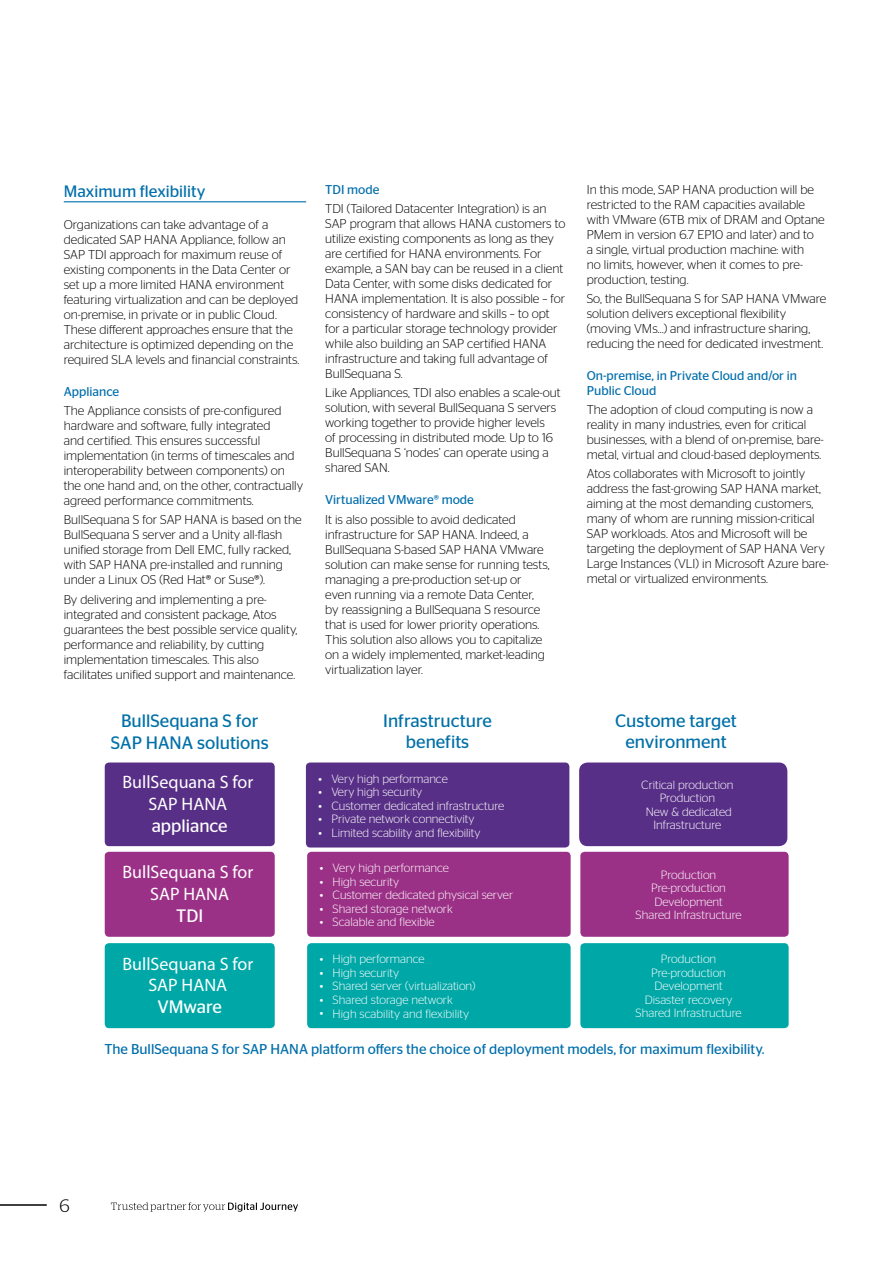
<style>
.page{position:relative;width:893px;height:1263px;background:#fff}
.page>*{position:absolute;margin:0;border:0;box-sizing:border-box;transform-origin:0 0}
.t1{font:18px/21.6px "Stag Sans";color:#0070a8;text-align:center}
.t2{font:18px/21.6px "Myriad Pro";color:#fff;text-align:center}
.t3{font:18px "Stag Sans";color:#fff}
.t4{font:300 18px "Stag";color:#000}
.t5{font:16.5px "Stag Sans";color:#006eab}
.t6{font:14.25px "Stag Sans";color:#006eab}
.t7{font:300 12.75px/15px "Stag Sans";color:#000}
.t8{font:12.75px/15px "Stag Sans";color:#006eab}
.t9{font:300 12px/13.5px "Stag Sans";color:#fff;text-align:center}
</style>
<div class="page">
<hr style="left:64px;top:201px;width:242px;height:1px;background:#006eab">
<div style="left:306px;top:762px;width:263px;height:85px;background:#582f86;border-radius:4px"></div>
<div style="left:307px;top:852px;width:264px;height:85px;background:#9b3187;border-radius:4px"></div>
<div style="left:307px;top:943px;width:264px;height:85px;background:#00a7a7;border-radius:4px"></div>
<div style="left:579px;top:762px;width:208px;height:84px;background:#582f86;border-radius:8px"></div>
<div style="left:580px;top:852px;width:209px;height:85px;background:#9b3187;border-radius:4px"></div>
<div style="left:580px;top:943px;width:209px;height:85px;background:#00a7a7;border-radius:4px"></div>
<div style="left:105px;top:762px;width:170px;height:84px;background:#582f86;border-radius:4px"></div>
<div style="left:105px;top:852px;width:170px;height:85px;background:#9b3187;border-radius:4px"></div>
<div style="left:105px;top:943px;width:170px;height:85px;background:#00a7a7;border-radius:4px"></div>
<hr style="left:0;top:1204px;width:47px;height:2px;background:#000">
<svg style="left:111px;top:1202px;width:187px;height:10px"></svg>
<p class="t5" style="left:64px;top:182px;width:143px">Maximum flexibility</p>
<p class="t7" style="left:64px;top:217px;width:237px">Organizations can take advantage of a dedicated SAP HANA Appliance, follow an SAP TDI approach for maximum reuse of existing components in the Data Center or set up a more limited HANA environment featuring virtualization and can be deployed on-premise, in private or in public Cloud.<br>These different approaches ensure that the architecture is optimized depending on the required SLA levels and financial constraints.</p>
<p class="t8" style="left:64px;top:384px;width:57px">Appliance</p>
<p class="t7" style="left:64px;top:403px;width:241px">The Appliance consists of pre-configured hardware and software, fully integrated<br>and certified. This ensures successful implementation (in terms of timescales and interoperability between components) on the one hand and, on the other, contractually agreed performance commitments.</p>
<p class="t7" style="left:64px;top:512px;width:239px">BullSequana S for SAP HANA is based on the BullSequana S server and a Unity all-flash unified storage from Dell EMC, fully racked, with SAP HANA pre-installed and running under a Linux OS (Red Hat® or Suse®).</p>
<p class="t7" style="left:64px;top:592px;width:235px">By delivering and implementing a pre&shy;integrated and consistent package, Atos guarantees the best possible service quality, performance and reliability, by cutting implementation timescales. This also facilitates unified support and maintenance.</p>
<p class="t8" style="left:325px;top:182px;width:56px">TDI mode</p>
<p class="t7" style="left:325px;top:201px;width:242px">TDI (Tailored Datacenter Integration) is an SAP program that allows HANA customers to utilize existing components as long as they are certified for HANA environments. For example, a SAN bay can be reused in a client Data Center, with some disks dedicated for HANA implementation. It is also possible – for consistency of hardware and skills – to opt for a particular storage technology provider while also building an SAP certified HANA infrastructure and taking full advantage of BullSequana S.</p>
<p class="t7" style="left:325px;top:385px;width:237px">Like Appliances, TDI also enables a scale-out solution, with several BullSequana S servers working together to provide higher levels<br>of processing in distributed mode. Up to 16<br>BullSequana S ‘nodes’ can operate using a shared SAN.</p>
<p class="t8" style="left:325px;top:492px;width:150px">Virtualized VMware® mode</p>
<p class="t7" style="left:325px;top:511px;width:226px">It is also possible to avoid dedicated infrastructure for SAP HANA. Indeed, a BullSequana S-based SAP HANA VMware solution can make sense for running tests, managing a pre-production set-up or even running via a remote Data Center, by reassigning a BullSequana S resource that is used for lower priority operations.<br>This solution also allows you to capitalize on a widely implemented, market-leading virtualization layer.</p>
<p class="t7" style="left:587px;top:182px;width:239px">In this mode, SAP HANA production will be restricted to the RAM capacities available with VMware (6TB mix of DRAM and Optane PMem in version 6.7 EP10 and later) and to<br>a single, virtual production machine: with<br>no limits, however, when it comes to pre&shy;production, testing.</p>
<p class="t7" style="left:587px;top:291px;width:241px">So, the BullSequana S for SAP HANA VMware solution delivers exceptional flexibility (moving VMs…) and infrastructure sharing, reducing the need for dedicated investment.</p>
<p class="t8" style="left:587px;top:368px;width:212px">On-premise, in Private Cloud and/or in<br>Public Cloud</p>
<p class="t7" style="left:587px;top:402px;width:238px">The adoption of cloud computing is now a reality in many industries, even for critical businesses, with a blend of on-premise, bare&shy;metal, virtual and cloud-based deployments.</p>
<p class="t7" style="left:587px;top:466px;width:243px">Atos collaborates with Microsoft to jointly address the fast-growing SAP HANA market, aiming at the most demanding customers, many of whom are running mission-critical SAP workloads. Atos and Microsoft will be targeting the deployment of SAP HANA Very Large Instances (VLI) in Microsoft Azure bare&shy;metal or virtualized environments.</p>
<h1 class="t1" style="left:111px;top:710px;width:159px">BullSequana S for<br>SAP HANA solutions</h1>
<h1 class="t1" style="left:383px;top:710px;width:110px">Infrastructure</h1>
<h1 class="t1" style="left:615px;top:710px;width:123px;line-height:20.7px">Custome target environment</h1>
<p class="t9" style="left:319px;top:772px;width:131px">• Very high performance</p>
<p class="t9" style="left:319px;top:785px;width:105px">• Very high security</p>
<p class="t9" style="left:319px;top:799px;width:187px">• Customer dedicated infrastructure</p>
<p class="t9" style="left:319px;top:812px;width:157px">• Private network connectivity</p>
<p class="t9" style="left:319px;top:826px;width:163px">• Limited scability and flexibility</p>
<p class="t9" style="left:320px;top:861px;width:131px">• Very high performance</p>
<p class="t9" style="left:320px;top:874px;width:81px">• High security</p>
<p class="t9" style="left:320px;top:888px;width:195px">• Customer dedicated physical server</p>
<p class="t9" style="left:320px;top:901px;width:134px">• Shared storage network</p>
<p class="t9" style="left:320px;top:915px;width:116px">• Scalable and flexible</p>
<p class="t9" style="left:320px;top:952px;width:106px">• High performance</p>
<p class="t9" style="left:320px;top:966px;width:81px">• High security</p>
<p class="t9" style="left:320px;top:979px;width:157px">• Shared server (virtualization)</p>
<p class="t9" style="left:320px;top:993px;width:134px">• Shared storage network</p>
<p class="t9" style="left:320px;top:1007px;width:151px">• High scability and flexibility</p>
<h1 class="t1" style="left:406px;top:730px;width:65px">benefits</h1>
<h1 class="t2" style="left:122px;top:771px;width:132px">BullSequana S for<br>SAP HANA</h1>
<h1 class="t3" style="left:152px;top:815px;width:78px">appliance</h1>
<h1 class="t2" style="left:122px;top:861px;width:132px">BullSequana S for<br>SAP HANA</h1>
<h1 class="t3" style="left:176px;top:905px;width:29px">TDI</h1>
<h1 class="t2" style="left:122px;top:953px;width:132px">BullSequana S for<br>SAP HANA</h1>
<h1 class="t3" style="left:157px;top:996px;width:66px">VMware</h1>
<p class="t9" style="left:641px;top:778px;width:94px">Critical production<br>Production<br>New &amp; dedicated<br>Infrastructure</p>
<p class="t9" style="left:636px;top:868px;width:107px">Production<br>Pre-production<br>Development<br>Shared Infrastructure</p>
<p class="t9" style="left:636px;top:952px;width:107px">Production<br>Pre-production<br>Development<br>Disaster recovery<br>Shared Infrastructure</p>
<p class="t6" style="left:104px;top:1040px;width:662px">The BullSequana S for SAP HANA platform offers the choice of deployment models, for maximum flexibility.</p>
<h1 class="t4" style="left:60px;top:1196px;width:12px">6</h1>
</div>
